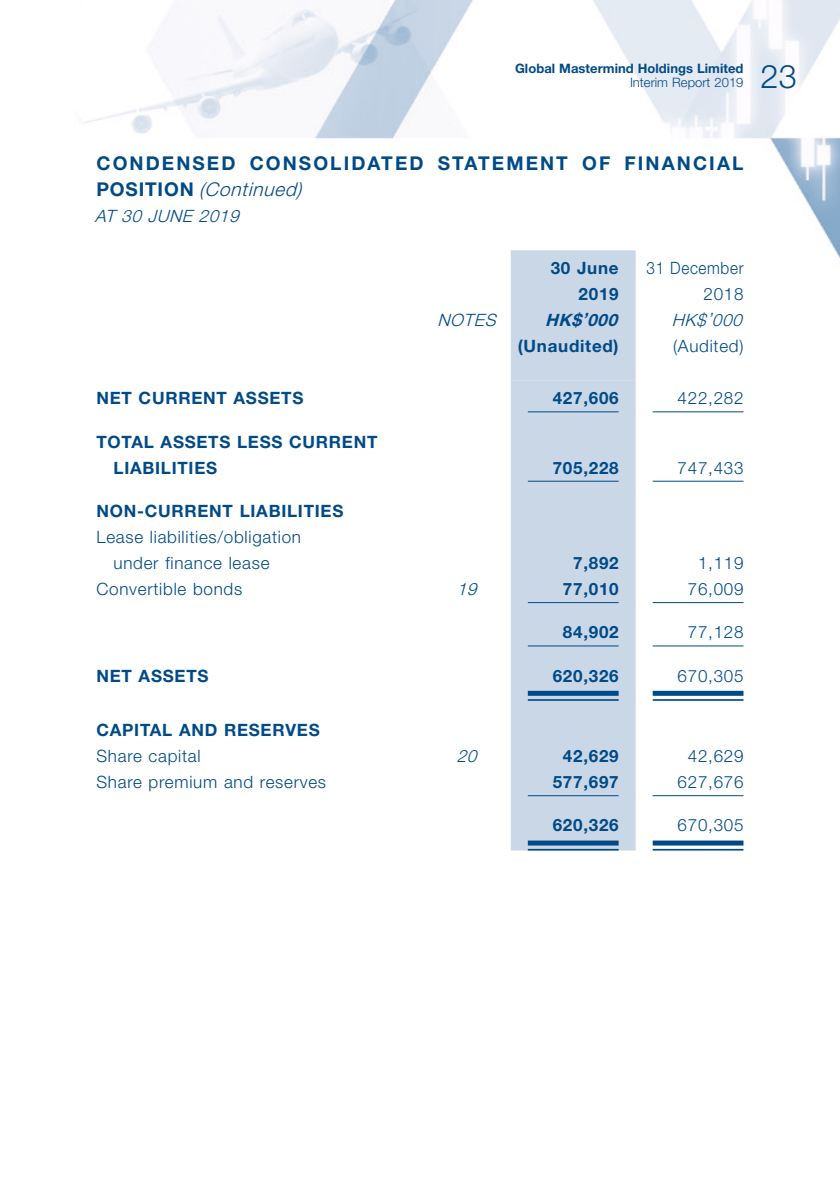
<style>
.page{position:relative;width:840px;height:1191px;background:#fff}
.page>*{position:absolute;margin:0;border:0;box-sizing:border-box;transform-origin:0 0}
.t1{font:300 32.4px "Helvetica Neue LT Std";color:#004a87}
.Heading_1{font:700 19px/26px "Helvetica Neue LT Std";letter-spacing:.11em;color:#004a87}
.Body_Text{font:700 17px/26px "Helvetica Neue LT Std";letter-spacing:.045em;color:#004a87}
.Body_Text-2{font:300 17px/26px "Helvetica Neue LT Std";letter-spacing:.045em;color:#004a87}
.Body_Text-3{font:italic 300 17px "Helvetica Neue LT Std";color:#004a87}
.Body_Text-4{font:300 17px "Helvetica Neue LT Std";letter-spacing:.045em;color:#004a87;scale:.9 1}
.Body_Text-5{font:italic 700 17px "Helvetica Neue LT Std";color:#004a87}
.t2{font:700 13px "Helvetica Neue LT Std";letter-spacing:.005em;color:#004a87}
.t3{font:300 13px "Helvetica Neue LT Std";letter-spacing:.005em;color:#004a87}
.s1{font-weight:300;font-style:italic}
</style>
<div class="page">
<img style="left:83px;top:0;width:756px;height:851px">
<div style="left:510px;top:380px;width:125px;height:470px;background:#cad7e7"></div>
<hr style="left:527px;top:411px;width:91px;height:1px;background:#004a87">
<hr style="left:652px;top:411px;width:91px;height:1px;background:#004a87">
<hr style="left:527px;top:481px;width:91px;height:1px;background:#004a87">
<hr style="left:652px;top:481px;width:91px;height:1px;background:#004a87">
<hr style="left:527px;top:602px;width:91px;height:1px;background:#004a87">
<hr style="left:652px;top:602px;width:91px;height:1px;background:#004a87">
<hr style="left:527px;top:645px;width:91px;height:1px;background:#004a87">
<hr style="left:652px;top:645px;width:91px;height:1px;background:#004a87">
<div style="left:527px;top:691px;width:91px;height:5px;background:#004a87"></div>
<hr style="left:527px;top:699px;width:91px;height:2px;background:#004a87">
<div style="left:652px;top:691px;width:91px;height:5px;background:#004a87"></div>
<hr style="left:652px;top:699px;width:91px;height:2px;background:#004a87">
<hr style="left:527px;top:795px;width:91px;height:1px;background:#004a87">
<hr style="left:652px;top:795px;width:91px;height:1px;background:#004a87">
<div style="left:527px;top:840px;width:91px;height:5px;background:#004a87"></div>
<hr style="left:527px;top:849px;width:91px;height:1px;background:#004a87">
<div style="left:652px;top:840px;width:91px;height:5px;background:#004a87"></div>
<hr style="left:652px;top:849px;width:91px;height:1px;background:#004a87">
<div style="left:510px;top:250px;width:125px;height:130px;background:#cad7e7"></div>
<p class="t2" style="left:514px;top:61px;width:230px">Global Mastermind Holdings Limited</p>
<p class="t3" style="left:629px;top:75px;width:115px">Interim Report 2019</p>
<h1 class="t1" style="left:760px;top:57px;width:38px">23</h1>
<p class="Heading_1" style="left:96px;top:150px;width:648px">CONDENSED CONSOLIDATED STATEMENT OF FINANCIAL<br>P O S I T I O N <span class="s1">(Continued)</span></p>
<p class="Body_Text-3" style="left:95px;top:206px;width:151px">AT 30 JUNE 2019</p>
<p class="Body_Text" style="left:550px;top:255px;width:69px">30 June</p>
<p class="Body_Text-4" style="left:646px;top:258px;width:109px">31 December</p>
<p class="Body_Text" style="left:578px;top:281px;width:42px">2019</p>
<p class="Body_Text-2" style="left:703px;top:281px;width:42px">2018</p>
<p class="Body_Text-3" style="left:437px;top:310px;width:65px">NOTES</p>
<p class="Body_Text-5" style="left:544px;top:309px;width:79px">HK$’000</p>
<p class="Body_Text-3" style="left:671px;top:310px;width:77px">HK$’000</p>
<p class="Body_Text" style="left:517px;top:333px;width:102px">(Unaudited)</p>
<p class="Body_Text-2" style="left:672px;top:333px;width:72px">(Audited)</p>
<p class="Body_Text" style="left:96px;top:385px;width:208px">NET CURRENT ASSETS</p>
<p class="Body_Text" style="left:552px;top:385px;width:67px">427,606</p>
<p class="Body_Text-2" style="left:677px;top:385px;width:67px">422,282</p>
<p class="Body_Text" style="left:113px;top:428px;width:265px;text-indent:-17px">TOTAL ASSETS LESS CURRENT<br>LIABILITIES</p>
<p class="Body_Text" style="left:552px;top:454px;width:67px">705,228</p>
<p class="Body_Text-2" style="left:677px;top:454px;width:67px">747,433</p>
<p class="Body_Text" style="left:96px;top:497px;width:248px">NON-CURRENT LIABILITIES</p>
<p class="Body_Text-2" style="left:113px;top:523px;width:189px;text-indent:-17px">Lease liabilities/obligation under finance lease</p>
<p class="Body_Text" style="left:573px;top:549px;width:47px">7,892</p>
<p class="Body_Text-2" style="left:697px;top:549px;width:47px">1,119</p>
<p class="Body_Text-2" style="left:96px;top:575px;width:147px">Convertible bonds</p>
<p class="Body_Text-3" style="left:456px;top:578px;width:27px">19</p>
<p class="Body_Text" style="left:562px;top:575px;width:57px">77,010</p>
<p class="Body_Text-2" style="left:687px;top:575px;width:57px">76,009</p>
<p class="Body_Text" style="left:562px;top:619px;width:57px">84,902</p>
<p class="Body_Text-2" style="left:687px;top:619px;width:57px">77,128</p>
<p class="Body_Text" style="left:96px;top:662px;width:113px">NET ASSETS</p>
<p class="Body_Text" style="left:552px;top:662px;width:67px">620,326</p>
<p class="Body_Text-2" style="left:677px;top:662px;width:67px">670,305</p>
<p class="Body_Text" style="left:96px;top:716px;width:225px">CAPITAL AND RESERVES</p>
<p class="Body_Text-2" style="left:96px;top:742px;width:106px">Share capital</p>
<p class="Body_Text-3" style="left:456px;top:745px;width:27px">20</p>
<p class="Body_Text" style="left:562px;top:742px;width:57px">42,629</p>
<p class="Body_Text-2" style="left:687px;top:742px;width:57px">42,629</p>
<p class="Body_Text-2" style="left:96px;top:768px;width:231px">Share premium and reserves</p>
<p class="Body_Text" style="left:552px;top:768px;width:67px">577,697</p>
<p class="Body_Text-2" style="left:677px;top:768px;width:67px">627,676</p>
<p class="Body_Text" style="left:552px;top:812px;width:67px">620,326</p>
<p class="Body_Text-2" style="left:677px;top:812px;width:67px">670,305</p>
</div>
